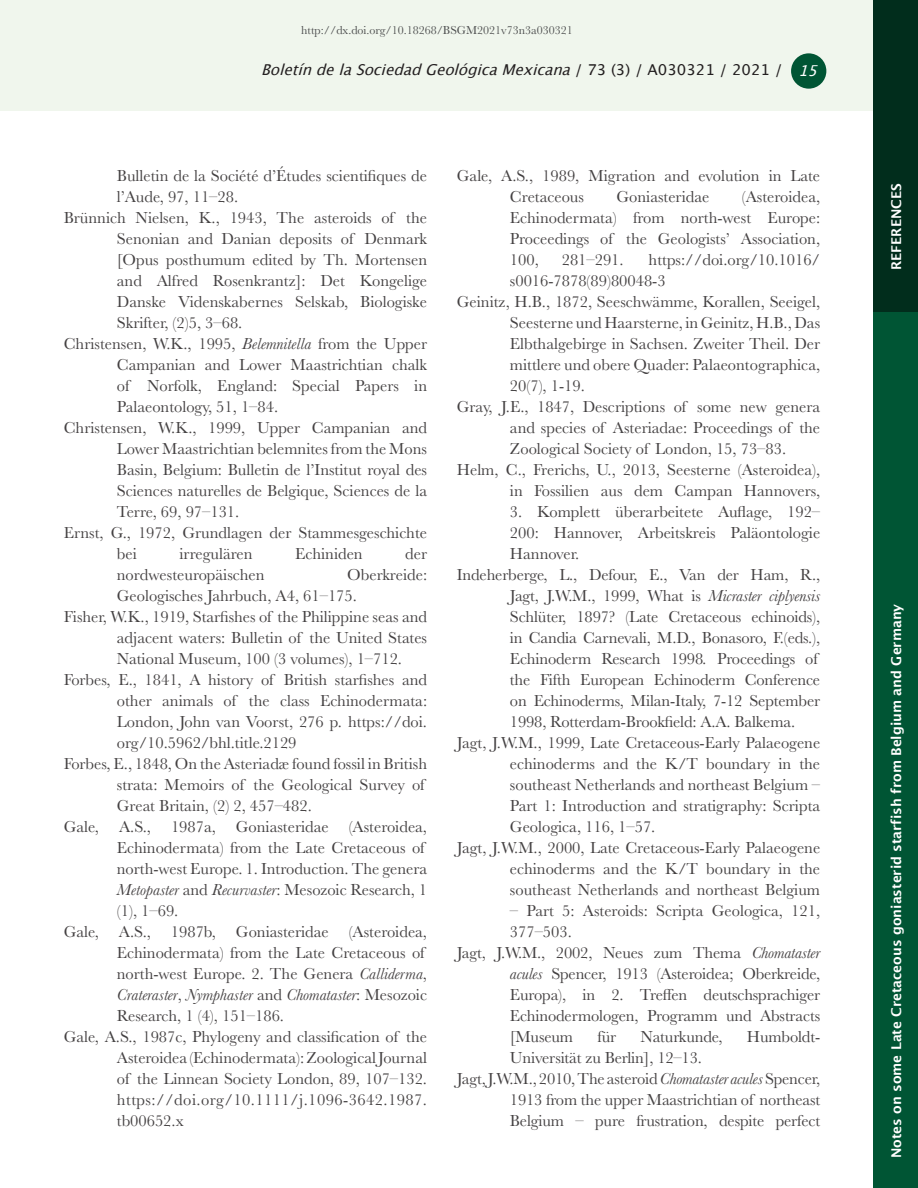
<style>
.page{position:relative;width:918px;height:1188px;background:#fff}
.page>*{position:absolute;margin:0;border:0;box-sizing:border-box;transform-origin:0 0}
.t1{font:16.5px/21px "Baskerville";color:#444142;text-align:justify}
.t2{font:italic 15px "Lucida Grande";color:#231f20}
.t3{font:italic 15px "Lucida Grande";color:#fff}
.Section{font:600 13.5px "Lucida Sans";color:#fff}
.t4{font:12px "Baskerville";color:#4b4c4d}
.s1{font-style:normal}
.s2{font-style:italic}
</style>
<div class="page">
<div style="left:874px;top:311px;width:44px;height:877px;background:#005534"></div>
<div style="left:0;top:0;width:874px;height:111px;background:#f0f6ed"></div>
<div style="left:791px;top:53px;width:35px;height:36px;background:#005534;border-radius:50%"></div>
<div style="left:874px;top:0;width:44px;height:311px;background:#012d1c"></div>
<p class="t4" style="left:301px;top:23px;width:273px">http://dx.doi.org/10.18268/BSGM2021v73n3a030321</p>
<p class="t2" style="left:261px;top:59px;width:523px">BoletíndelaSociedadGeológicaMexicana<span class="s1">/ 7 3 ( 3 ) / A 0 3 0 3 2 1 / 2 0 2 1 /</span></p>
<p class="t3" style="left:798px;top:60px;width:26px">15</p>
<p class="t1" style="left:117px;top:166px;width:312px">Bulletin de la Société d’Études scientifiques de l’Aude, 97, 11–28.</p>
<p class="t1" style="left:117px;top:208px;width:312px;text-indent:-53px">Brünnich Nielsen, K., 1943, The asteroids of the Senonian and Danian deposits of Denmark [Opus posthumum edited by Th. Mortensen and Alfred Rosenkrantz]: Det Kongelige Danske Videnskabernes Selskab, Biologiske Skrifter, (2)5, 3–68.</p>
<p class="t1" style="left:117px;top:334px;width:312px;text-indent:-53px">Christensen, W.K., 1995, <span class="s2">Belemnitella</span> from the Upper Campanian and Lower Maastrichtian chalk of Norfolk, England: Special Papers in Palaeontology, 51, 1–84.</p>
<p class="t1" style="left:117px;top:418px;width:312px;text-indent:-53px">Christensen, W.K., 1999, Upper Campanian and Lower Maastrichtian belemnites from the Mons Basin, Belgium: Bulletin de l’Institut royal des Sciences naturelles de Belgique, Sciences de la Terre, 69, 97–131.</p>
<p class="t1" style="left:117px;top:523px;width:312px;text-indent:-53px">Ernst, G., 1972, Grundlagen der Stammesgeschichte bei</p>
<p class="t1" style="left:179px;top:544px;width:75px">irregulären</p>
<p class="t1" style="left:295px;top:544px;width:69px">Echiniden</p>
<p class="t1" style="left:405px;top:544px;width:23px">der</p>
<p class="t1" style="left:117px;top:565px;width:149px">nordwesteuropäischen</p>
<p class="t1" style="left:117px;top:565px;width:312px;text-indent:230px">Oberkreide:<br>Geologisches Jahrbuch, A4, 61–175.</p>
<p class="t1" style="left:117px;top:607px;width:312px;text-indent:-53px">Fisher, W.K., 1919, Starfishes of the Philippine seas and adjacent waters: Bulletin of the United States National Museum, 100 (3 volumes), 1–712.</p>
<p class="t1" style="left:117px;top:670px;width:312px;text-indent:-53px">Forbes, E., 1841, A history of British starfishes and other animals of the class Echinodermata:<br>London, John van Voorst, 276 p. https://doi. org/10.5962/bhl.title.2129</p>
<p class="t1" style="left:117px;top:754px;width:312px;text-align:left;text-indent:-53px">Forbes, E., 1848, On the Asteriadæ found fossil in British strata: Memoirs of the Geological Survey of<br>Great Britain, (2) 2, 457–482.</p>
<p class="t1" style="left:117px;top:817px;width:312px;text-align:left;text-indent:-53px">Gale, A.S., 1987a, Goniasteridae (Asteroidea, Echinodermata) from the Late Cretaceous of north-west Europe. 1. Introduction. The genera <span class="s2">Metopaster</span> and <span class="s2">Recurvaster</span>: Mesozoic Research, 1 (1), 1–69.</p>
<p class="t1" style="left:117px;top:922px;width:312px;text-align:left;text-indent:-53px">Gale, A.S., 1987b, Goniasteridae (Asteroidea, Echinodermata) from the Late Cretaceous of north-west Europe. 2. The Genera <span class="s2">Calliderma</span>, <span class="s2">Crateraster</span>, <span class="s2">Nymphaster</span> and <span class="s2">Chomataster</span>: Mesozoic Research, 1 (4), 151–186.</p>
<p class="t1" style="left:117px;top:1027px;width:312px;text-indent:-53px">Gale, A.S., 1987c, Phylogeny and classification of the Asteroidea (Echinodermata): Zoological Journal of the Linnean Society London, 89, 107–132. https://doi.org/10.1111/j.1096-3642.1987. tb00652.x</p>
<p class="t1" style="left:510px;top:166px;width:312px;text-indent:-53px">Gale, A.S., 1989, Migration and evolution in Late<br>Cretaceous</p>
<p class="t1" style="left:617px;top:187px;width:94px">Goniasteridae</p>
<p class="t1" style="left:510px;top:187px;width:312px;text-indent:232px">(Asteroidea, Echinodermata) from north-west Europe:<br>Proceedings of the Geologists’ Association, 100,</p>
<p class="t1" style="left:510px;top:250px;width:312px;text-indent:139px">https://doi.org/10.1016/ s0016-7878(89)80048-3</p>
<p class="t1" style="left:510px;top:292px;width:312px;text-indent:-53px">Geinitz, H.B., 1872, Seeschwämme, Korallen, Seeigel, Seesterne und Haarsterne, in Geinitz, H.B., Das Elbthalgebirge in Sachsen. Zweiter Theil. Der mittlere und obere Quader: Palaeontographica, 20(7), 1-19.</p>
<p class="t1" style="left:510px;top:397px;width:312px;text-indent:-53px">Gray, J.E., 1847, Descriptions of some new genera and species of Asteriadae: Proceedings of the Zoological Society of London, 15, 73–83.</p>
<p class="t1" style="left:457px;top:460px;width:365px;text-align:right">Helm, C., Frerichs, U., 2013, Seesterne (Asteroidea), in Fossilien aus dem Campan Hannovers,</p>
<p class="t1" style="left:510px;top:502px;width:312px">3. Komplett überarbeitete Auflage, 192– 200: Hannover, Arbeitskreis Paläontologie Hannover.</p>
<p class="t1" style="left:510px;top:565px;width:312px;text-align:left;text-indent:-53px">Indeherberge, L., Defour, E., Van der Ham, R., Jagt, J.W.M., 1999, What is <span class="s2">Micraster ciplyensis </span>Schlüter, 1897? (Late Cretaceous echinoids), in Candia Carnevali, M.D., Bonasoro, F.(eds.), Echinoderm Research 1998<span class="s2">.</span> Proceedings of the Fifth European Echinoderm Conference on Echinoderms, Milan-Italy, 7-12 September 1998, Rotterdam-Brookfield: A.A. Balkema.</p>
<p class="t1" style="left:510px;top:733px;width:312px;text-indent:-53px">Jagt, J.W.M., 1999, Late Cretaceous-Early Palaeogene echinoderms and the K/T boundary in the southeast Netherlands and northeast Belgium – Part 1: Introduction and stratigraphy: Scripta Geologica, 116, 1–57.</p>
<p class="t1" style="left:510px;top:838px;width:312px;text-indent:-53px">Jagt, J.W.M., 2000, Late Cretaceous-Early Palaeogene echinoderms and the K/T boundary in the southeast Netherlands and northeast Belgium</p>
<p class="t1" style="left:510px;top:901px;width:312px">– Part 5: Asteroids: Scripta Geologica, 121,<br>377–503.</p>
<p class="t1" style="left:510px;top:943px;width:312px;text-indent:-53px">Jagt, J.W.M., 2002, Neues zum Thema <span class="s2">Chomataster acules</span> Spencer, 1913 (Asteroidea; Oberkreide, Europa), in 2. Treffen deutschsprachiger Echinodermologen, Programm und Abstracts [Museum</p>
<p class="t1" style="left:562px;top:250px;width:63px">281–291.</p>
<p class="t1" style="left:598px;top:1027px;width:20px">für</p>
<p class="t1" style="left:641px;top:1027px;width:83px">Naturkunde,</p>
<p class="t1" style="left:747px;top:1027px;width:75px">Humboldt-</p>
<p class="t1" style="left:510px;top:1048px;width:194px">Universität zu Berlin], 12–13.</p>
<p class="t1" style="left:510px;top:1069px;width:312px;text-indent:-53px">Jagt, J.W.M., 2010, The asteroid <span class="s2">Chomataster acules</span> Spencer, 1913 from the upper Maastrichtian of northeast Belgium – pure frustration, despite perfect</p>
<p class="Section" style="left:889px;top:270px;width:88px;rotate:-90deg">REFERENCES</p>
<p class="Section" style="left:889px;top:1158px;width:556px;rotate:-90deg">Notes on some Late Cretaceous goniasterid starfish from Belgium and Germany</p>
</div>
